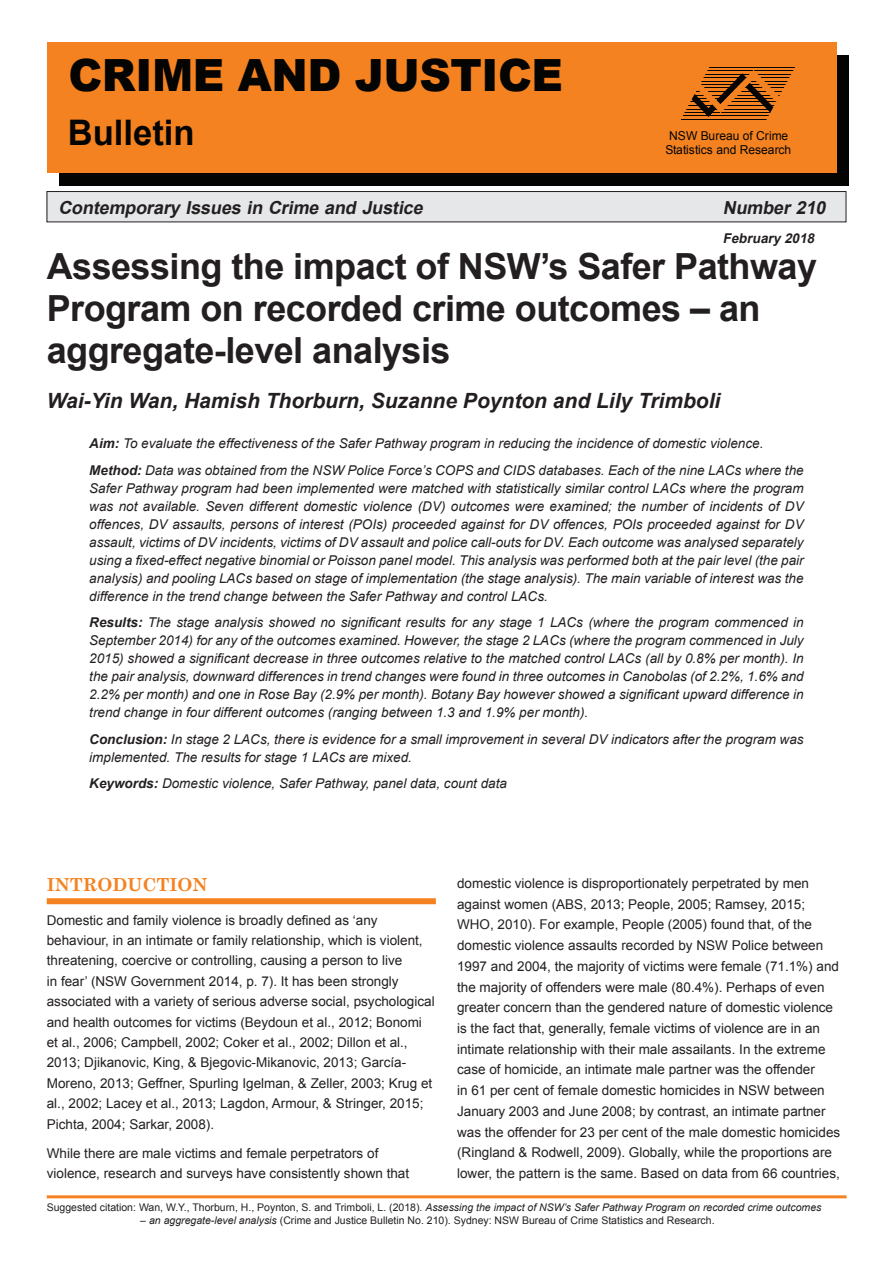
<style>
.page{position:relative;width:893px;height:1263px;background:#fff}
.page>*{position:absolute;margin:0;border:0;box-sizing:border-box;transform-origin:0 0}
.t1{font:900 44.4px "Arial";letter-spacing:-.01em;color:#040503}
._0_0_Heading{font:700 36px/42px "Arial";letter-spacing:-.015em;color:#231f20}
.t2{font:700 35.25px "Arial";color:#040503}
._0_00_Authors{font:italic 700 21px "Arial";color:#231f20}
.t3{font:italic 700 18px "Arial";color:#231f20}
._1__0_Caption{font:700 18px "Century Schoolbook";color:#f58220}
._0__Abstract{font:italic 13.5px/18px "Arial";color:#231f20;text-align:justify}
._4__Text__body{font:13.5px/20.7px "Arial";color:#231f20}
.t4{font:italic 700 13.5px "Arial";color:#231f20}
.t5{font:12.3px/13.8px "Arial";color:#040503;text-align:center}
._4__Text__body-2{font:10.5px "Arial";color:#231f20}
.s1{font-weight:700}
.s2{color:#1f2020}
.s3{font-style:italic}
</style>
<div class="page">
<div style="left:47px;top:192px;width:799px;height:30px;background:#e6e7e9"></div>
<div style="left:47px;top:191px;width:799px;height:31px;border:1px solid #231f20"></div>
<div style="left:59px;top:56px;width:790px;height:130px;background:#040503"></div>
<div style="left:47px;top:43px;width:790px;height:130px;background:#f58220"></div>
<svg style="left:681px;top:67px;width:114px;height:53px"></svg>
<hr style="left:47px;top:1195px;width:800px;height:3px;background:#f58220">
<div style="left:47px;top:898px;width:389px;height:6px;background:#f58220"></div>
<p class="t1" style="left:68px;top:43px;width:496px">CRIME AND JUSTICE</p>
<p class="t2" style="left:68px;top:110px;width:128px">Bulletin</p>
<p class="t5" style="left:665px;top:129px;width:127px">NSW Bureau of Crime<br>Statistics and Research</p>
<p class="t3" style="left:58px;top:195px;width:370px">Contemporary Issues in Crime and Justice</p>
<p class="t3" style="left:723px;top:195px;width:109px">Number 210</p>
<p class="t4" style="left:723px;top:229px;width:96px">February 2018</p>
<p class="_0_0_Heading" style="left:47px;top:247px;width:772px">Assessing the impact of NSW’s Safer Pathway<br>Program on recorded crime outcomes – an aggregate-level analysis</p>
<p class="_0_00_Authors" style="left:47px;top:386px;width:675px">Wai-Yin Wan, Hamish Thorburn, Suzanne Poynton and Lily Trimboli</p>
<p class="_0__Abstract" style="left:89px;top:435px;width:676px"><span class="s1">Aim:</span> To evaluate the effectiveness of the Safer Pathway program in reducing the incidence of domestic violence.</p>
<p class="_0__Abstract" style="left:89px;top:461px;width:716px"><span class="s1">Method:</span> Data was obtained from the NSW Police Force’s COPS and CIDS databases. Each of the nine LACs where the Safer Pathway program had been implemented were matched with statistically similar control LACs where the program was not available. Seven different domestic violence (DV) outcomes were examined; the number of incidents of DV offences, DV assaults, persons of interest (POIs) proceeded against for DV offences, POIs proceeded against for DV assault, victims of DV incidents, victims of DV assault and police call-outs for DV. Each outcome was analysed separately using a fixed-effect negative binomial or Poisson panel model. This analysis was performed both at the pair level (the pair analysis) and pooling LACs based on stage of implementation (the stage analysis). The main variable of interest was the difference in the trend change between the Safer Pathway and control LACs.</p>
<p class="_0__Abstract" style="left:89px;top:614px;width:716px"><span class="s1">Results:</span> The stage analysis showed no significant results for any stage 1 LACs (where the program commenced in September 2014) for any of the outcomes examined. However, the stage 2 LACs (where the program commenced in July 2015) showed a significant decrease in three outcomes relative to the matched control LACs (all by 0.8% per month). In the pair analysis, downward differences in trend changes were found in three outcomes in Canobolas (of 2.2%, 1.6% and 2.2% per month) and one in Rose Bay (2.9% per month). Botany Bay however showed a significant upward difference in trend change in four different outcomes (ranging between 1.3 and 1.9% per month).</p>
<p class="_0__Abstract" style="left:89px;top:730px;width:716px"><span class="s1">Conclusion:</span> In stage 2 LACs, there is evidence for a small improvement in several DV indicators after the program was implemented. The results for stage 1 LACs are mixed.</p>
<p class="_0__Abstract" style="left:89px;top:775px;width:419px"><span class="s1">Keywords:</span> Domestic violence, Safer Pathway, panel data, count data</p>
<p class="_1__0_Caption" style="left:47px;top:871px;width:162px">INTRODUCTION</p>
<p class="_4__Text__body" style="left:47px;top:910px;width:389px">Domestic and family violence is broadly defined as ‘any behaviour, in an intimate or family relationship, which is violent, threatening, coercive or controlling, causing a person to live<br>in fear’ (NSW Government 2014, p. 7). It has been strongly associated with a variety of serious adverse social, psychological and health outcomes for victims (Beydoun et al., 2012; Bonomi et al., 2006; Campbell, 2002; Coker et al., 2002; Dillon et al., 2013; Djikanovic, King, &amp; Bjegovic-Mikanovic, 2013; <span class="s2">García-Moreno, 2013; Geffner, Spurling Igelman, &amp; Zeller, 2003;</span> Krug et al., 2002; Lacey et al., 2013; Lagdon, Armour, &amp; Stringer, 2015; Pichta, 2004; Sarkar, 2008).</p>
<p class="_4__Text__body" style="left:47px;top:1143px;width:364px">While there are male victims and female perpetrators of violence, research and surveys have consistently shown that</p>
<p class="_4__Text__body" style="left:457px;top:873px;width:385px">domestic violence is disproportionately perpetrated by men against women (ABS, 2013; People, 2005; Ramsey, 2015; WHO, 2010). For example, People (2005) found that, of the domestic violence assaults recorded by NSW Police between 1997 and 2004, the majority of victims were female (71.1%) and the majority of offenders were male (80.4%). Perhaps of even greater concern than the gendered nature of domestic violence is the fact that, generally, female victims of violence are in an intimate relationship with their male assailants. In the extreme case of homicide, an intimate male partner was the offender<br>in 61 per cent of female domestic homicides in NSW between January 2003 and June 2008; by contrast, an intimate partner was the offender for 23 per cent of the male domestic homicides (Ringland &amp; Rodwell, 2009). Globally, while the proportions are lower, the pattern is the same. Based on data from 66 countries,</p>
<p class="_4__Text__body-2" style="left:47px;top:1200px;width:776px">Suggested citation: Wan, W.Y., Thorburn, H., Poynton, S. and Trimboli, L. (2018). <span class="s3">Assessing the impact of NSW’s Safer Pathway Program on recorded crime outcomes</span></p>
<p class="_4__Text__body-2" style="left:140px;top:1213px;width:576px"><span class="s3">– an aggregate-level analysis</span> (Crime and Justice Bulletin No. 210). Sydney: NSW Bureau of Crime Statistics and Research.</p>
</div>
